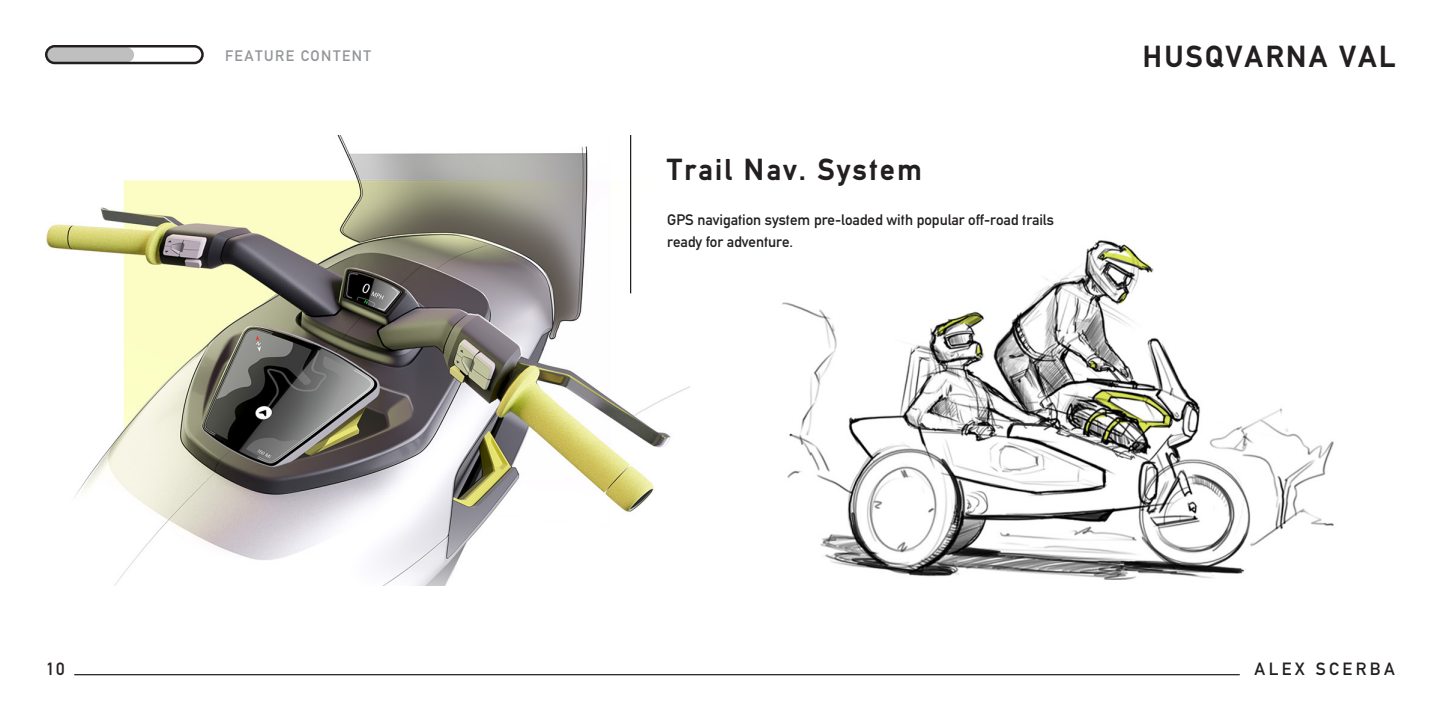
<style>
.page{position:relative;width:1440px;height:720px;background:#fff}
.page>*{position:absolute;margin:0;border:0;box-sizing:border-box;transform-origin:0 0}
.Inner_Heading{font:30px "Alte DIN1451 Mittelschrift G";letter-spacing:.075em;color:#231f20}
.Heading{font:30px "Alte DIN1451 Mittelschrift G";letter-spacing:.075em;color:#231f20}
.t1{font:17.5px "Alte DIN1451 Mittelschrift";letter-spacing:.2em;color:#231f20}
.t2{font:15px "Alte DIN1451 Mittelschrift";color:#231f20}
.Sub_Head{font:15px "Alte DIN1451 Mittelschrift";letter-spacing:.1em;color:#939598}
</style>
<div class="page">
<div style="left:47px;top:47px;width:87px;height:15px;background:#bfbfbf;border-radius:8px"></div>
<img style="left:46px;top:135px;width:1288px;height:450px">
<hr style="left:630px;top:135px;width:1px;height:158px;background:#231f20">
<hr style="left:74px;top:674px;width:1166px;height:1px;background:#231f20">
<div style="left:45px;top:45px;width:159px;height:19px;border:2px solid #231f20;border-radius:8px"></div>
<p class="Sub_Head" style="left:225px;top:47px;width:148px">FEATURE CONTENT</p>
<p class="Heading" style="left:1143px;top:38px;width:254px">HUSQVARNA VAL</p>
<p class="Inner_Heading" style="left:667px;top:152px;width:257px">Trail Nav. System</p>
<p class="t2" style="left:667px;top:211px;width:388px">GPS navigation system pre-loaded with popular off-road trails</p>
<p class="t2" style="left:667px;top:233px;width:127px">ready for adventure.</p>
<p class="t1" style="left:47px;top:658px;width:19px">10</p>
<p class="t1" style="left:1254px;top:658px;width:142px">ALEX SCERBA</p>
</div>
